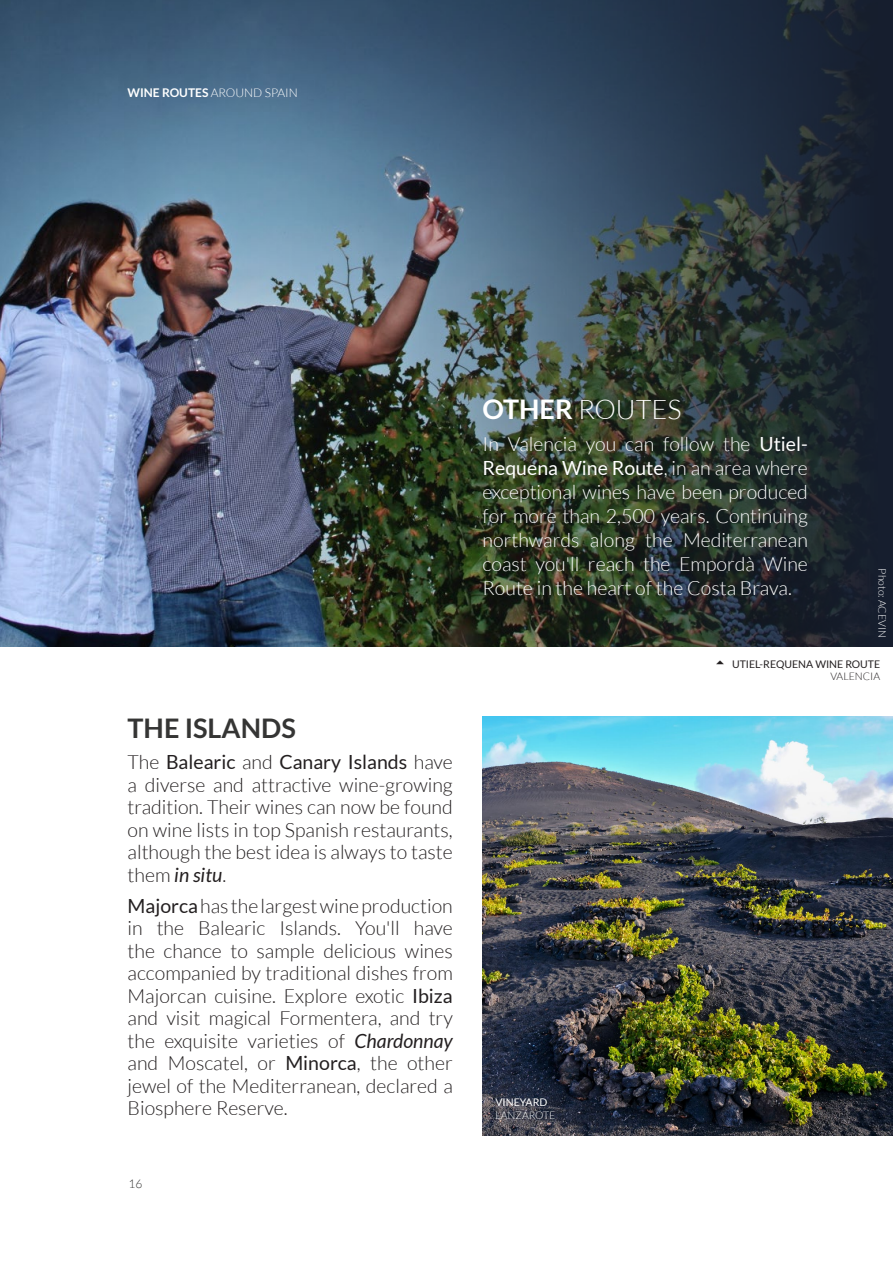
<style>
.page{position:relative;width:893px;height:1263px;background:#fff}
.page>*{position:absolute;margin:0;border:0;box-sizing:border-box;transform-origin:0 0}
.t1{font:300 27px "Lato";color:#fff}
.Body{font:700 27px "Lato";color:#353534}
.Body-2{font:300 19.5px/22.5px "Lato";color:#231f20;text-align:justify}
.Body-3{font:300 19.5px/24px "Lato";color:#fff;text-align:justify}
.t2{font:300 12px "Lato";color:#fff}
.t3{font:300 12px "Lato";color:#353534}
.t4{font:10.5px "Lato";color:#231f20}
.PIE_ARRIBA{font:300 10.5px "Lato";color:#fff}
.PIE_ARRIBA-2{font:300 10.5px "Lato";color:#231f20}
.PIE_ARRIBA-3{font:10.5px "Lato";color:#fff}
.s1{font-weight:700}
.s2{font-weight:400}
.s3{font-weight:400;font-style:italic}
</style>
<div class="page">
<img style="left:0;top:0;width:21px;height:647px">
<img style="left:21px;top:0;width:872px;height:647px">
<img style="left:483px;top:717px;width:410px;height:418px">
<p class="t2" style="left:128px;top:86px;width:172px"><span class="s1">WINE ROUTES</span> AROUND SPAIN</p>
<p class="Body" style="left:128px;top:713px;width:170px">THE ISLANDS</p>
<p class="Body-2" style="left:128px;top:751px;width:327px">The <span class="s2">Balearic</span> and <span class="s2">Canary Islands</span> have a diverse and attractive wine-growing tradition. Their wines can now be found on wine lists in top Spanish restaurants, although the best idea is always to taste them <span class="s3">in situ</span>.</p>
<p class="Body-2" style="left:128px;top:895px;width:327px"><span class="s2">Majorca</span> has the largest wine production in the Balearic Islands. You'll have the chance to sample delicious wines accompanied by traditional dishes from Majorcan cuisine. Explore exotic <span class="s2">Ibiza </span>and visit magical Formentera, and try the exquisite varieties of <span class="s3">Chardonnay </span>and Moscatel, or <span class="s2">Minorca</span>, the other jewel of the Mediterranean, declared a Biosphere Reserve.</p>
<p class="t3" style="left:128px;top:1177px;width:15px">16</p>
<h2 class="t1" style="left:483px;top:395px;width:200px"><span class="s1">OTHER</span> ROUTES</h2>
<p class="Body-3" style="left:483px;top:432px;width:327px">In Valencia you can follow the <span class="s2">Utiel-Requena Wine Route</span>, in an area where exceptional wines have been produced for more than 2,500 years. Continuing northwards along the Mediterranean coast you'll reach the Empordà Wine Route in the heart of the Costa Brava.</p>
<p class="PIE_ARRIBA" style="left:888px;top:568px;width:71px;rotate:90deg">Photo: ACEVIN</p>
<p class="PIE_ARRIBA-3" style="left:495px;top:1097px;width:53px">VINEYARD</p>
<p class="PIE_ARRIBA" style="left:495px;top:1110px;width:61px">LANZAROTE</p>
<p class="t4" style="left:732px;top:658px;width:150px">UTIEL-REQUENA WINE ROUTE</p>
<p class="PIE_ARRIBA-2" style="left:830px;top:671px;width:51px">VALENCIA</p>
</div>
